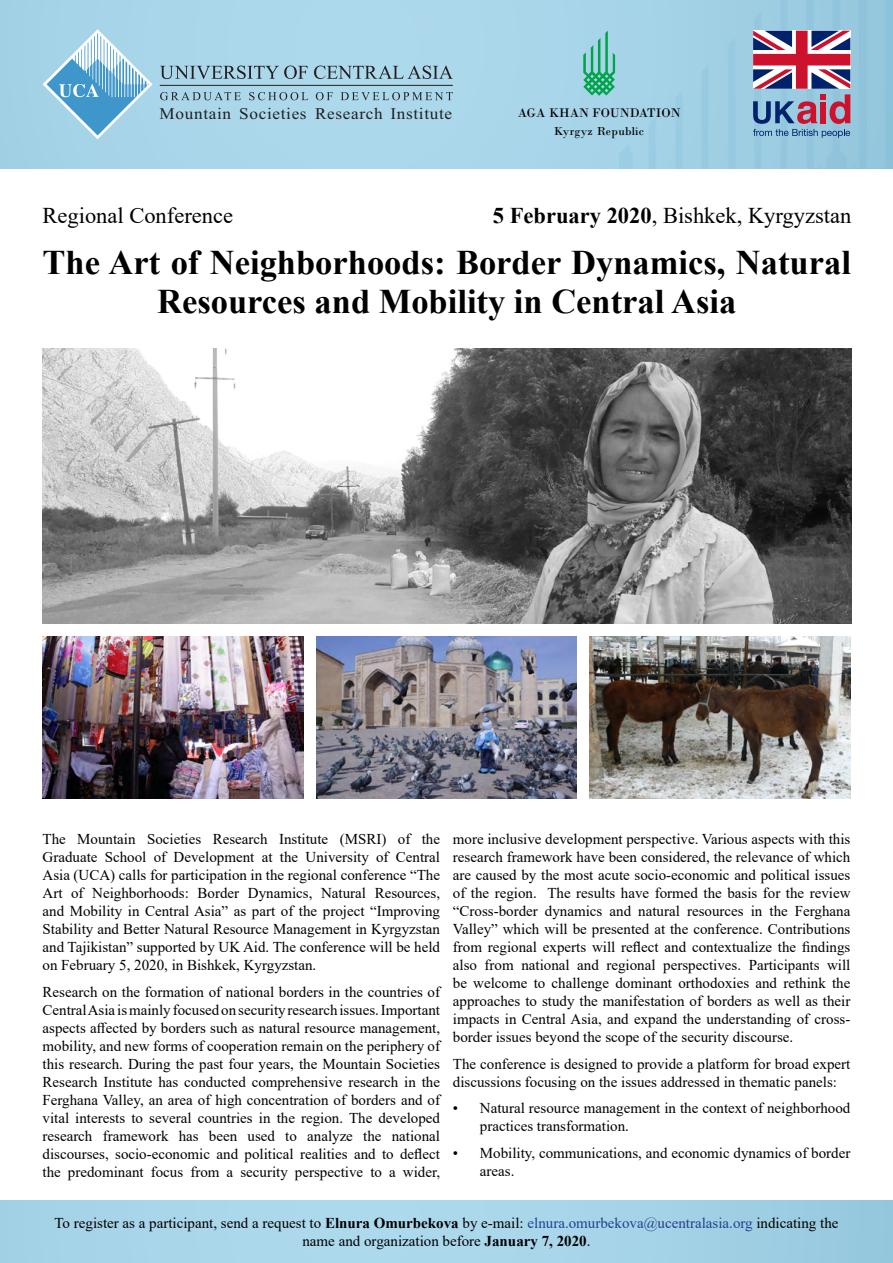
<style>
.page{position:relative;width:893px;height:1263px;background:#fff}
.page>*{position:absolute;margin:0;border:0;box-sizing:border-box;transform-origin:0 0}
.t1{font:700 34.5px/38.4px "Times New Roman";color:#000;text-align:center}
.t2{font:22.5px "Times New Roman";color:#000}
.t3{font:16.35px "Times New Roman";letter-spacing:.04em;color:#231f20;scale:1.05 1}
.t4{font:15px/18px "Times New Roman";color:#000}
.t5{font:13.05px "Bodoni";color:#000}
.t6{font:12px "Bodoni";letter-spacing:.025em;color:#000}
.s1{font-weight:700}
.s2{color:#25408f}
</style>
<div class="page">
<div style="left:0;top:1200px;width:893px;height:63px;background:linear-gradient(to right,#add9ec,#9fcee3)"></div>
<div style="left:0;top:0;width:893px;height:169px;background:#abd7eb"></div>
<img style="left:384px;top:0;width:509px;height:169px">
<svg style="left:160px;top:66px;width:148px;height:13px"></svg>
<svg style="left:314px;top:66px;width:139px;height:13px"></svg>
<hr style="left:160px;top:85px;width:293px;height:1px;background:#231f20">
<svg style="left:43px;top:29px;width:110px;height:110px"></svg>
<svg style="left:160px;top:92px;width:81px;height:8px"></svg>
<svg style="left:249px;top:92px;width:59px;height:8px"></svg>
<svg style="left:316px;top:92px;width:17px;height:8px"></svg>
<svg style="left:341px;top:92px;width:112px;height:8px"></svg>
<svg style="left:753px;top:31px;width:97px;height:107px;background:#9c7d9a"></svg>
<svg style="left:583px;top:31px;width:32px;height:65px"></svg>
<img style="left:43px;top:349px;width:808px;height:275px">
<img style="left:43px;top:637px;width:260px;height:162px">
<img style="left:317px;top:637px;width:260px;height:162px">
<img style="left:590px;top:637px;width:260px;height:162px">
<p class="t3" style="left:160px;top:102px;width:70px">Mountain</p>
<p class="t3" style="left:239px;top:102px;width:66px">Societies</p>
<p class="t3" style="left:315px;top:102px;width:66px">Research</p>
<p class="t3" style="left:390px;top:102px;width:60px">Institute</p>
<p class="t5" style="left:518px;top:105px;width:164px">AGA KHAN FOUNDATION</p>
<p class="t6" style="left:554px;top:124px;width:92px">Kyrgyz Republic</p>
<h2 class="t2" style="left:43px;top:199px;width:192px">Regional Conference</h2>
<h2 class="t2" style="left:493px;top:199px;width:360px"><span class="s1">5 February 2020</span>, Bishkek, Kyrgyzstan</h2>
<h1 class="t1" style="left:43px;top:242px;width:810px">The Art of Neighborhoods: Border Dynamics, Natural<br>Resources and Mobility in Central Asia</h1>
<p class="t4" style="left:43px;top:829px;width:25px">The</p>
<p class="t4" style="left:77px;top:829px;width:60px">Mountain</p>
<p class="t4" style="left:147px;top:829px;width:56px">Societies</p>
<p class="t4" style="left:213px;top:829px;width:56px">Research</p>
<p class="t4" style="left:279px;top:829px;width:51px">Institute</p>
<p class="t4" style="left:340px;top:829px;width:48px">(MSRI)</p>
<p class="t4" style="left:398px;top:829px;width:14px">of</p>
<p class="t4" style="left:422px;top:829px;width:20px">the</p>
<p class="t4" style="left:43px;top:847px;width:56px">Graduate</p>
<p class="t4" style="left:43px;top:865px;width:399px">Asia (UCA) calls for participation in the regional conference “The</p>
<p class="t4" style="left:375px;top:883px;width:67px">Resources,</p>
<p class="t4" style="left:105px;top:847px;width:43px">School</p>
<p class="t4" style="left:174px;top:847px;width:82px">Development</p>
<p class="t4" style="left:280px;top:847px;width:20px">the</p>
<p class="t4" style="left:305px;top:847px;width:65px">University</p>
<p class="t4" style="left:396px;top:847px;width:46px">Central</p>
<p class="t4" style="left:154px;top:847px;width:14px">of</p>
<p class="t4" style="left:376px;top:847px;width:14px">of</p>
<p class="t4" style="left:262px;top:847px;width:12px">at</p>
<p class="t4" style="left:92px;top:883px;width:98px">Neighborhoods:</p>
<p class="t4" style="left:198px;top:883px;width:43px">Border</p>
<p class="t4" style="left:248px;top:883px;width:66px">Dynamics,</p>
<p class="t4" style="left:321px;top:883px;width:46px">Natural</p>
<p class="t4" style="left:71px;top:883px;width:14px">of</p>
<p class="t4" style="left:43px;top:883px;width:399px">Art<br>and Mobility in Central Asia” as part of the project “Improving Stability and Better Natural Resource Management in Kyrgyzstan and Tajikistan” supported by UK Aid. The conference will be held on February 5, 2020, in Bishkek, Kyrgyzstan.</p>
<p class="t4" style="left:43px;top:982px;width:399px;text-align:right">Research on the formation of national borders in the countries of CentralAsiaismainlyfocusedonsecurityresearchissues.Important aspects affected by borders such as natural resource management, mobility, and new forms of cooperation remain on the periphery of this research. During the past four years, the Mountain Societies Research Institute has conducted comprehensive research in the Ferghana Valley, an area of high concentration of borders and of vital interests to several countries in the region. The developed national</p>
<p class="t4" style="left:43px;top:1126px;width:51px">research</p>
<p class="t4" style="left:43px;top:1144px;width:399px">discourses, socio-economic and political realities and to deflect</p>
<p class="t4" style="left:403px;top:1162px;width:39px">wider,</p>
<p class="t4" style="left:103px;top:1126px;width:67px">framework</p>
<p class="t4" style="left:179px;top:1126px;width:21px">has</p>
<p class="t4" style="left:209px;top:1126px;width:30px">been</p>
<p class="t4" style="left:248px;top:1126px;width:29px">used</p>
<p class="t4" style="left:307px;top:1126px;width:47px">analyze</p>
<p class="t4" style="left:363px;top:1126px;width:20px">the</p>
<p class="t4" style="left:285px;top:1126px;width:13px">to</p>
<p class="t4" style="left:43px;top:1162px;width:20px">the</p>
<p class="t4" style="left:68px;top:1162px;width:77px">predominant</p>
<p class="t4" style="left:240px;top:1162px;width:49px">security</p>
<p class="t4" style="left:295px;top:1162px;width:70px">perspective</p>
<p class="t4" style="left:151px;top:1162px;width:34px">focus</p>
<p class="t4" style="left:190px;top:1162px;width:31px">from</p>
<p class="t4" style="left:370px;top:1162px;width:13px">to</p>
<p class="t4" style="left:227px;top:1162px;width:8px">a</p>
<p class="t4" style="left:389px;top:1162px;width:8px">a</p>
<p class="t4" style="left:453px;top:829px;width:399px;text-align:right">more inclusive development perspective. Various aspects with this research framework have been considered, the relevance of which are caused by the most acute socio-economic and political issues The results have formed the basis for the review</p>
<p class="t4" style="left:453px;top:883px;width:85px">of the region.</p>
<p class="t4" style="left:453px;top:901px;width:86px">“Cross-border</p>
<p class="t4" style="left:453px;top:919px;width:399px">Valley” which will be presented at the conference. Contributions</p>
<p class="t4" style="left:453px;top:937px;width:399px">from regional experts will reflect and contextualize the findings</p>
<p class="t4" style="left:827px;top:955px;width:25px">will</p>
<p class="t4" style="left:545px;top:901px;width:59px">dynamics</p>
<p class="t4" style="left:609px;top:901px;width:23px">and</p>
<p class="t4" style="left:638px;top:901px;width:43px">natural</p>
<p class="t4" style="left:751px;top:901px;width:13px">in</p>
<p class="t4" style="left:769px;top:901px;width:20px">the</p>
<p class="t4" style="left:795px;top:901px;width:57px">Ferghana</p>
<p class="t4" style="left:687px;top:901px;width:58px">resources</p>
<p class="t4" style="left:453px;top:955px;width:399px">also<br>be welcome to challenge dominant orthodoxies and rethink the approaches to study the manifestation of borders as well as their</p>
<p class="t4" style="left:453px;top:1027px;width:342px">border issues beyond the scope of the security discourse.</p>
<p class="t4" style="left:521px;top:955px;width:50px">national</p>
<p class="t4" style="left:577px;top:955px;width:23px">and</p>
<p class="t4" style="left:606px;top:955px;width:51px">regional</p>
<p class="t4" style="left:663px;top:955px;width:79px">perspectives.</p>
<p class="t4" style="left:749px;top:955px;width:72px">Participants</p>
<p class="t4" style="left:485px;top:955px;width:31px">from</p>
<p class="t4" style="left:453px;top:1009px;width:399px">impacts in Central Asia, and expand the understanding of cross-</p>
<p class="t4" style="left:453px;top:1054px;width:399px">The conference is designed to provide a platform for broad expert discussions focusing on the issues addressed in thematic panels:</p>
<p class="t4" style="left:480px;top:1098px;width:372px">Natural resource management in the context of neighborhood</p>
<p class="t4" style="left:453px;top:1098px;width:7px">•</p>
<p class="t4" style="left:453px;top:1143px;width:7px">•</p>
<p class="t4" style="left:480px;top:1112px;width:372px;line-height:26.5px">practices transformation.<br>Mobility, communications, and economic dynamics of border</p>
<p class="t4" style="left:480px;top:1161px;width:36px">areas.</p>
<p class="t4" style="left:54px;top:1213px;width:785px;text-align:center">To register as a participant, send a request to <span class="s1">Elnura Omurbekova</span> by -e mail: <span class="s2">elnura.omurbekova@ucentralasia.org</span> indicating the name and organization before <span class="s1">January 7, 2020</span>.</p>
</div>
